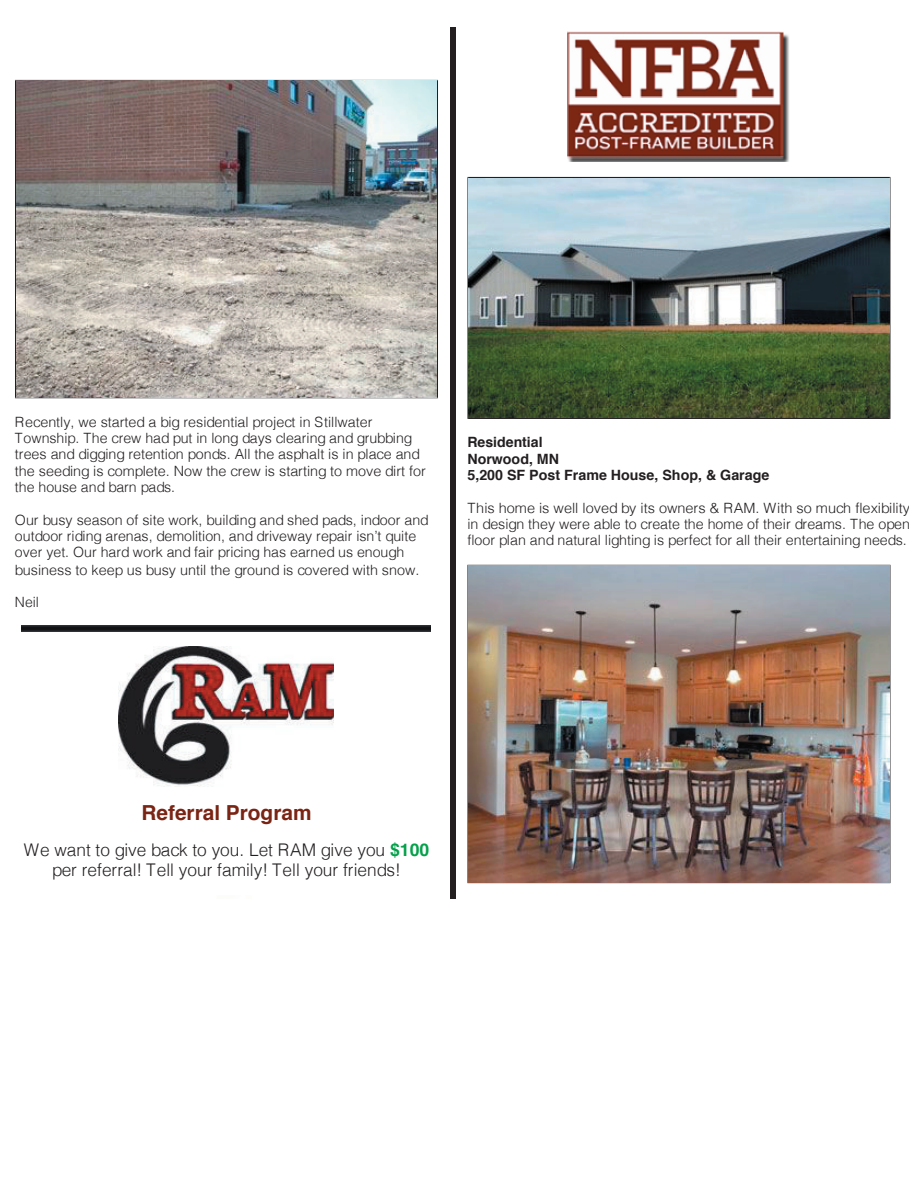
<style>
.page{position:relative;width:918px;height:1188px;background:#fff}
.page>*{position:absolute;margin:0;border:0;box-sizing:border-box;transform-origin:0 0}
.t1{font:700 20.7px "Helvetica";color:#7a2414}
.t2{font:300 17.4px/19.6px "Helvetica";color:#231f20;text-align:center}
.t3{font:300 14.1px/16.4px "Helvetica";color:#231f20}
.t4{font:700 14.1px/16.4px "Helvetica";color:#231f20}
.s1{font-weight:700;color:#04a14a}
</style>
<div class="page">
<img style="left:16px;top:81px;width:421px;height:316px">
<div style="left:450px;top:27px;width:5px;height:557px;background:#231f20"></div>
<img style="left:568px;top:32px;width:221px;height:130px">
<img style="left:469px;top:178px;width:420px;height:240px">
<img style="left:22px;top:626px;width:408px;height:5px">
<img style="left:119px;top:647px;width:214px;height:139px">
<div style="left:450px;top:554px;width:5px;height:344px;background:#231f20"></div>
<img style="left:469px;top:566px;width:420px;height:316px">
<p class="t3" style="left:15px;top:413px;width:413px">Recently, we started a big residential project in Stillwater Township. The crew had put in long days clearing and grubbing trees and digging retention ponds. All the asphalt is in place and the seeding is complete. Now the crew is starting to move dirt for the house and barn pads.</p>
<p class="t3" style="left:15px;top:511px;width:415px">Our busy season of site work, building and shed pads, indoor and outdoor riding arenas, demolition, and driveway repair isn’t quite over yet. Our hard work and fair pricing has earned us enough</p>
<p class="t3" style="left:15px;top:561px;width:406px">business to keep us busy until the ground is covered with snow.</p>
<p class="t3" style="left:15px;top:594px;width:25px">Neil</p>
<p class="t4" style="left:467px;top:434px;width:304px">Residential<br>Norwood, MN<br>5,200 SF Post Frame House, Shop, &amp; Garage</p>
<p class="t3" style="left:467px;top:499px;width:444px;text-align:justify">This home is well loved by its owners &amp; RAM. With so much flexibility in design they were able to create the home of their dreams. The open floor plan and natural lighting is perfect for all their entertaining needs.</p>
<h1 class="t1" style="left:141px;top:796px;width:172px">Referral Program</h1>
<p class="t2" style="left:24px;top:840px;width:407px">We want to give back to you. Let RAM give you <span class="s1">$100 </span>per referral! Tell your family! Tell your friends!</p>
</div>
